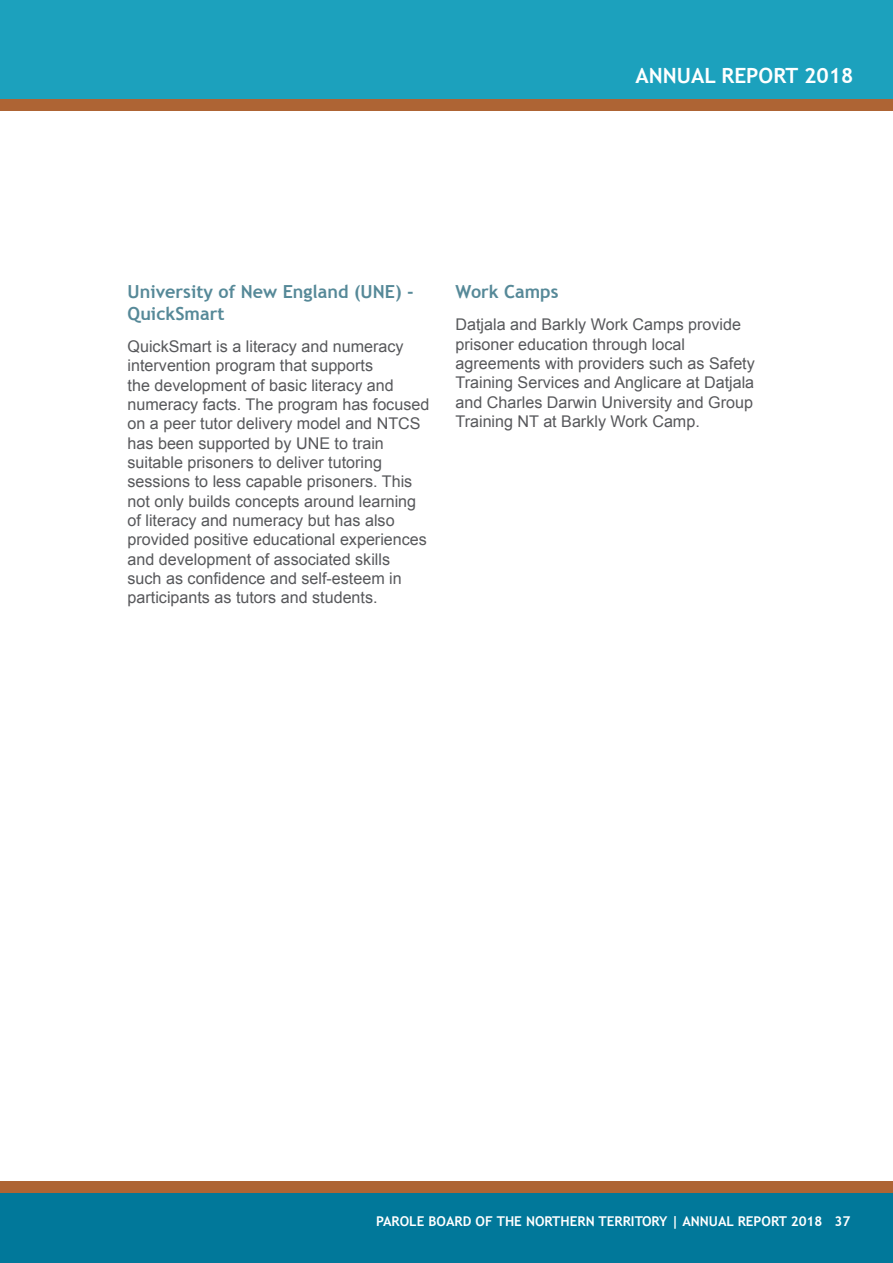
<style>
.page{position:relative;width:893px;height:1263px;background:#fff}
.page>*{position:absolute;margin:0;border:0;box-sizing:border-box;transform-origin:0 0}
.t1{font:700 21px "Trebuchet MS";color:#fff}
.t2{font:700 18px/21.6px "Trebuchet MS";color:#568998}
.t3{font:16.2px/19.4px "Arial";color:#57585b}
.t4{font:700 13.5px "Trebuchet MS";color:#fff}
</style>
<div class="page">
<div style="left:0;top:0;width:893px;height:105px;background:#1ca1bd"></div>
<div style="left:0;top:99px;width:893px;height:11px;background:#ae6434"></div>
<div style="left:0;top:1185px;width:893px;height:78px;background:#01789a"></div>
<div style="left:0;top:1181px;width:893px;height:11px;background:#ae6434"></div>
<p class="t1" style="left:635px;top:63px;width:219px">ANNUAL REPORT 2018</p>
<p class="t2" style="left:128px;top:281px;width:288px">University of New England (UNE) -<br>QuickSmart</p>
<p class="t3" style="left:128px;top:337px;width:303px">QuickSmart is a literacy and numeracy intervention program that supports<br>the development of basic literacy and numeracy facts. The program has focused on a peer tutor delivery model and NTCS has been supported by UNE to train suitable prisoners to deliver tutoring sessions to less capable prisoners. This not only builds concepts around learning of literacy and numeracy but has also provided positive educational experiences and development of associated skills<br>such as confidence and self-esteem in participants as tutors and students.</p>
<p class="t2" style="left:455px;top:281px;width:105px">Work Camps</p>
<p class="t3" style="left:455px;top:315px;width:301px">Datjala and Barkly Work Camps provide prisoner education through local agreements with providers such as Safety Training Services and Anglicare at Datjala and Charles Darwin University and Group Training NT at Barkly Work Camp.</p>
<p class="t4" style="left:376px;top:1213px;width:476px">PAROLE BOARD OF THE NORTHERN TERRITORY | ANNUAL REPORT 2018 37</p>
</div>
